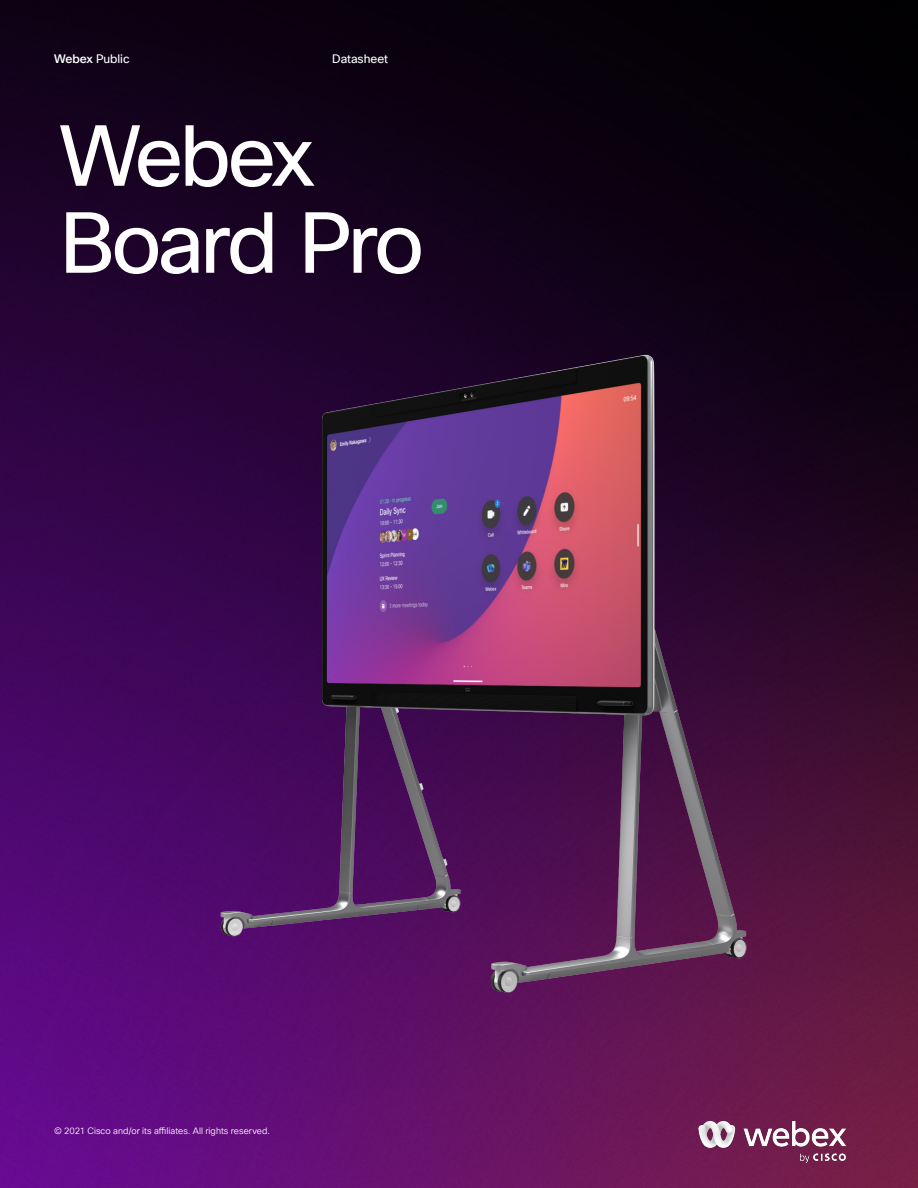
<style>
.page{position:relative;width:918px;height:1188px;background:#fff}
.page>*{position:absolute;margin:0;border:0;box-sizing:border-box;transform-origin:0 0}
.H1_Headline{font:84px "Cisco Sans TT";letter-spacing:-.045em;color:#fff}
.t1{font:12px "Cisco Sans TT";letter-spacing:-.005em;color:#fff}
.t2{font:9px "Cisco Sans TT Light";letter-spacing:.005em;color:#fff}
.s1{font-weight:500}
</style>
<div class="page">
<img style="left:0;top:0;width:918px;height:1188px">
<img style="left:682px;top:1104px;width:182px;height:60px">
<img style="left:2px;top:295px;width:916px;height:741px">
<h2 class="t1" style="left:54px;top:51px;width:77px"><span class="s1">Webex</span> Public</h2>
<h2 class="t1" style="left:332px;top:51px;width:57px">Datasheet</h2>
<p class="H1_Headline" style="left:60px;top:102px;width:257px">Webex</p>
<p class="H1_Headline" style="left:60px;top:189px;width:366px">Board Pro</p>
<p class="t2" style="left:54px;top:1125px;width:217px">© 2021 Cisco and/or its affiliates. All rights reserved.</p>
</div>
